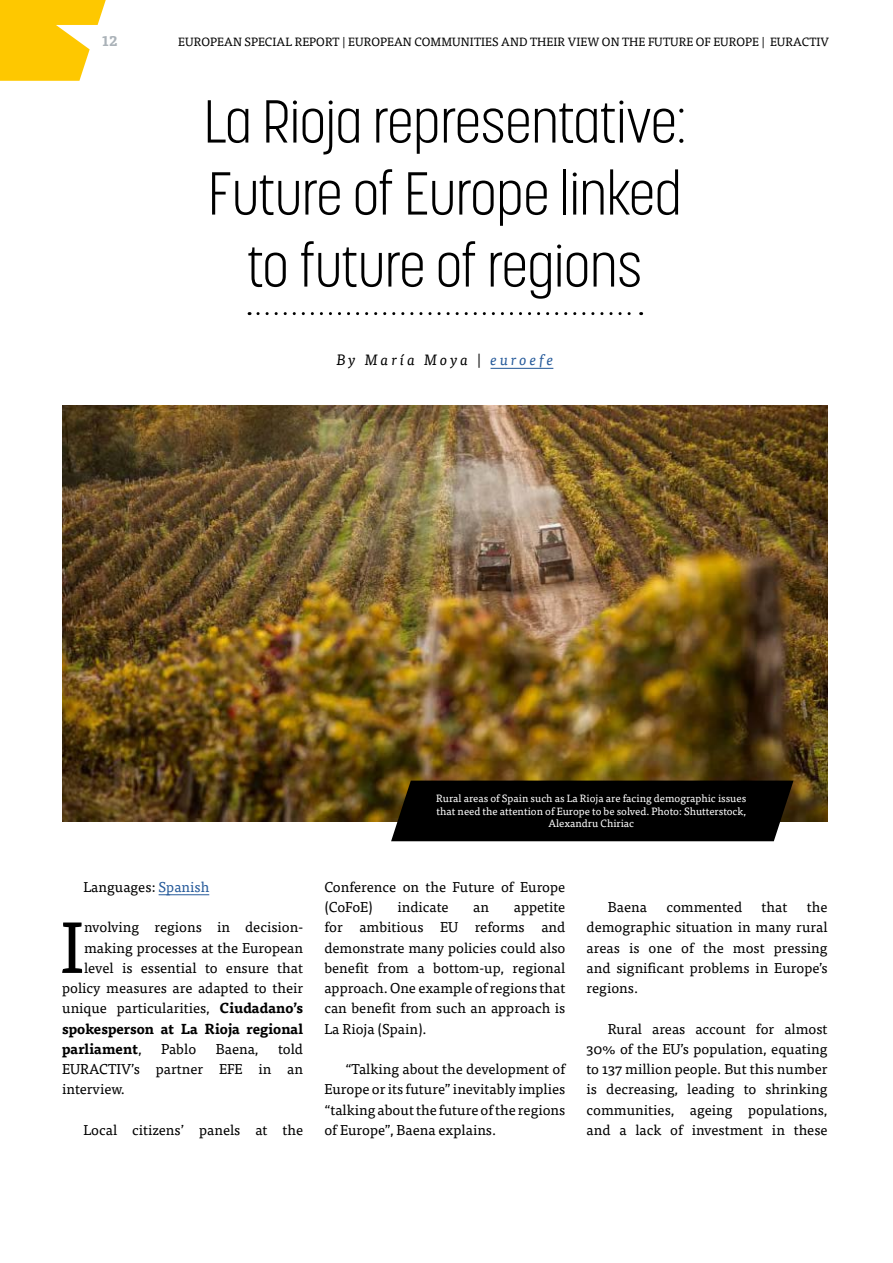
<style>
.page{position:relative;width:893px;height:1263px;background:#fff}
.page>*{position:absolute;margin:0;border:0;box-sizing:border-box;transform-origin:0 0}
.t1{font:72.6px "Tisa Pro";color:#000}
.t2{font:300 60px/72px "Korolev Condensed";color:#000;text-align:center}
.t3{font:italic 15px "Tisa Pro";letter-spacing:.2em;color:#000}
.t4{font:14.25px/20.2px "Tisa Pro";color:#000;text-align:justify}
.t5{font:700 14.25px "Tisa Pro";color:#000}
.t6{font:700 14.25px "Tisa Pro";color:#aab2b8}
.t7{font:12px "Tisa Pro";letter-spacing:.01em;color:#000}
.t8{font:10.5px/12.6px "Tisa Pro";color:#fff;text-align:center}
.s1{color:#275b9b}
.s2{font-weight:700}
.s3{font-weight:400}
</style>
<div class="page">
<svg style="left:0;top:0;width:106px;height:81px"></svg>
<hr style="left:159px;top:894px;width:50px;height:1px;background:#275b9b">
<img style="left:62px;top:406px;width:766px;height:415px">
<div style="left:391px;top:781px;width:402px;height:60px;background:#000"></div>
<svg style="left:258px;top:312px;width:384px;height:3px"></svg>
<hr style="left:490px;top:368px;width:63px;height:1px;background:#275b9b">
<p class="t6" style="left:102px;top:29px;width:17px">12</p>
<p class="t7" style="left:178px;top:33px;width:652px">EUROPEAN SPECIAL REPORT | EUROPEAN COMMUNITIES AND THEIR VIEW ON THE FUTURE OF EUROPE | EURACTIV</p>
<h2 class="t2" style="left:204px;top:85px;width:484px">La Rioja representative:<br>Future of Europe linked to future of regions</h2>
<p class="t3" style="left:336px;top:349px;width:219px">By María Moya | <span class="s1">euroefe</span></p>
<p class="t4" style="left:83px;top:876px;width:127px">Languages: <span class="s1">Spanish</span></p>
<h1 class="t1" style="left:60px;top:894px;width:25px">I</h1>
<p class="t4" style="left:84px;top:916px;width:221px">nvolving regions in decision-</p>
<p class="t4" style="left:84px;top:937px;width:221px">making processes at the European</p>
<p class="t4" style="left:84px;top:957px;width:221px">level is essential to ensure that</p>
<p class="t4" style="left:62px;top:977px;width:242px">policy measures are adapted to their</p>
<p class="t4" style="left:62px;top:997px;width:242px">unique particularities, <span class="s2">Ciudadano’s</span></p>
<p class="t5" style="left:62px;top:1017px;width:242px">spokesperson at La Rioja regional</p>
<p class="t5" style="left:62px;top:1037px;width:81px">parliament<span class="s3">,</span></p>
<p class="t4" style="left:161px;top:1038px;width:36px">Pablo</p>
<p class="t4" style="left:216px;top:1038px;width:44px">Baena,</p>
<p class="t4" style="left:62px;top:1038px;width:242px;text-indent:216px">told EURACTIV’s partner EFE in an interview.</p>
<p class="t4" style="left:83px;top:1119px;width:221px">Local citizens’ panels at the</p>
<p class="t8" style="left:436px;top:791px;width:311px">Rural areas of Spain such as La Rioja are facing demographic issues that need the attention of Europe to be solved. Photo: Shutterstock,<br>Alexandru Chiriac</p>
<p class="t4" style="left:324px;top:876px;width:242px">Conference on the Future of Europe (CoFoE)</p>
<p class="t4" style="left:397px;top:896px;width:53px">indicate</p>
<p class="t4" style="left:473px;top:896px;width:17px">an</p>
<p class="t4" style="left:324px;top:896px;width:242px;text-indent:189px">appetite for ambitious EU reforms and demonstrate many policies could also benefit from a bottom-up, regional approach. One example of regions that can benefit from such an approach is La Rioja (Spain).</p>
<p class="t4" style="left:324px;top:1058px;width:242px;text-indent:21px">“Talking about the development of Europe or its future” inevitably implies “talking about the future of the regions of Europe”, Baena explains.</p>
<p class="t4" style="left:587px;top:896px;width:242px;text-indent:220px">the demographic situation in many rural areas is one of the most pressing and significant problems in Europe’s regions.</p>
<p class="t4" style="left:587px;top:1018px;width:242px;text-indent:21px">Rural areas account for almost 30% of the EU’s population, equating to 137 million people. But this number is decreasing, leading to shrinking communities, ageing populations, and a lack of investment in these</p>
<p class="t4" style="left:608px;top:896px;width:41px">Baena</p>
<p class="t4" style="left:666px;top:896px;width:77px">commented</p>
<p class="t4" style="left:762px;top:896px;width:27px">that</p>
</div>
